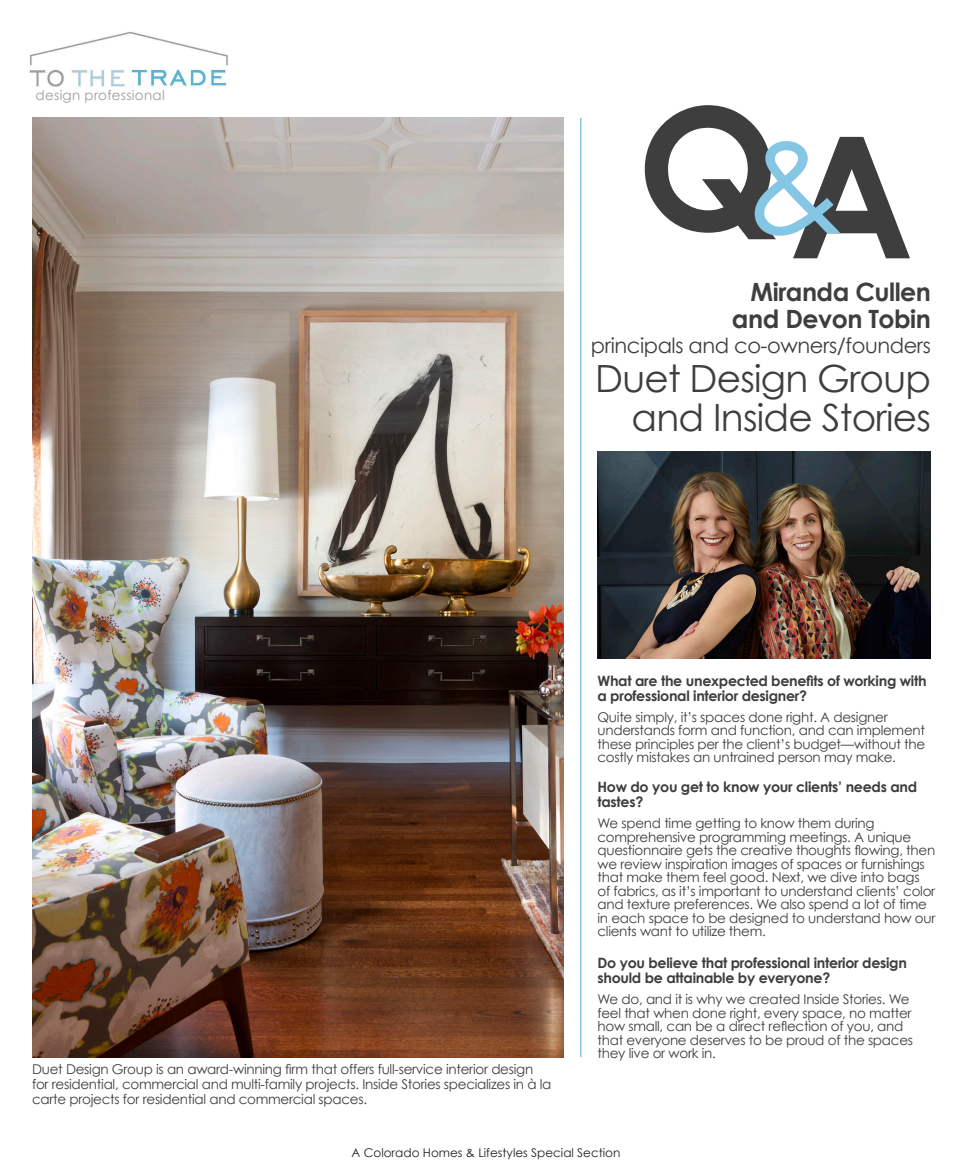
<style>
.page{position:relative;width:972px;height:1175px;background:#fff}
.page>*{position:absolute;margin:0;border:0;box-sizing:border-box;transform-origin:0 0}
.t1{font:700 169.05px "Century Gothic";color:#3e3e3f}
.t2{font:133.2px "Century Gothic";color:#85c6e4}
.t3{font:37.5px/39px "Century Gothic";letter-spacing:-.02em;color:#3e3e3f;text-align:right}
.t4{font:700 25.2px "Century Gothic";letter-spacing:-.02em;color:#3e3e3f}
.t5{font:21px "Century Gothic";letter-spacing:-.02em;color:#3e3e3f}
.t6{font:700 14.25px/15px "Century Gothic";letter-spacing:-.02em;color:#3e3e3f}
.t7{font:13.5px/13.5px "Century Gothic";letter-spacing:-.02em;color:#3e3e3f}
.t8{font:13.5px "Century Gothic";letter-spacing:.02em;color:#9d9d9d}
.t9{font:12px "Century Gothic";color:#231f20}
</style>
<div class="page">
<img style="left:29px;top:32px;width:199px;height:56px">
<img style="left:32px;top:118px;width:532px;height:939px">
<img style="left:597px;top:452px;width:333px;height:206px">
<hr style="left:580px;top:118px;width:2px;height:939px;background:#85c6e4">
<p class="t8" style="left:36px;top:87px;width:131px">design professional</p>
<p class="t1" style="left:637px;top:40px;width:143px">Q</p>
<p class="t1" style="left:789px;top:69px;width:127px">A</p>
<p class="t2" style="left:743px;top:104px;width:102px">&amp;</p>
<p class="t4" style="left:751px;top:272px;width:182px">Miranda Cullen</p>
<p class="t4" style="left:732px;top:299px;width:200px">and Devon Tobin</p>
<p class="t5" style="left:591px;top:332px;width:342px">principals and co-owners/founders</p>
<p class="t3" style="left:595px;top:358px;width:337px">Duet Design Group and Inside Stories</p>
<p class="t7" style="left:32px;top:1061px;width:521px;line-height:15px">Duet Design Group is an award-winning firm that offers full-service interior design for residential, commercial and multi-family projects. Inside Stories specializes in à la carte projects for residential and commercial spaces.</p>
<p class="t6" style="left:597px;top:672px;width:331px">What are the unexpected benefits of working with a professional interior designer?</p>
<p class="t7" style="left:597px;top:709px;width:329px">Quite simply, it’s spaces done right. A designer understands form and function, and can implement these principles per the client’s budget—without the costly mistakes an untrained person may make.</p>
<p class="t6" style="left:597px;top:778px;width:321px">How do you get to know your clients’ needs and tastes?</p>
<p class="t7" style="left:597px;top:816px;width:340px">We spend time getting to know them during comprehensive programming meetings. A unique questionnaire gets the creative thoughts flowing, then we review inspiration images of spaces or furnishings that make them feel good. Next, we dive into bags of fabrics, as it’s important to understand clients’ color and texture preferences. We also spend a lot of time in each space to be designed to understand how our clients want to utilize them.</p>
<p class="t6" style="left:597px;top:955px;width:311px">Do you believe that professional interior design should be attainable by everyone?</p>
<p class="t7" style="left:597px;top:992px;width:317px">We do, and it is why we created Inside Stories. We feel that when done right, every space, no matter how small, can be a direct reflection of you, and that everyone deserves to be proud of the spaces they live or work in.</p>
<p class="t9" style="left:352px;top:1145px;width:270px">A Colorado Homes &amp; Lifestyles Special Section</p>
</div>
